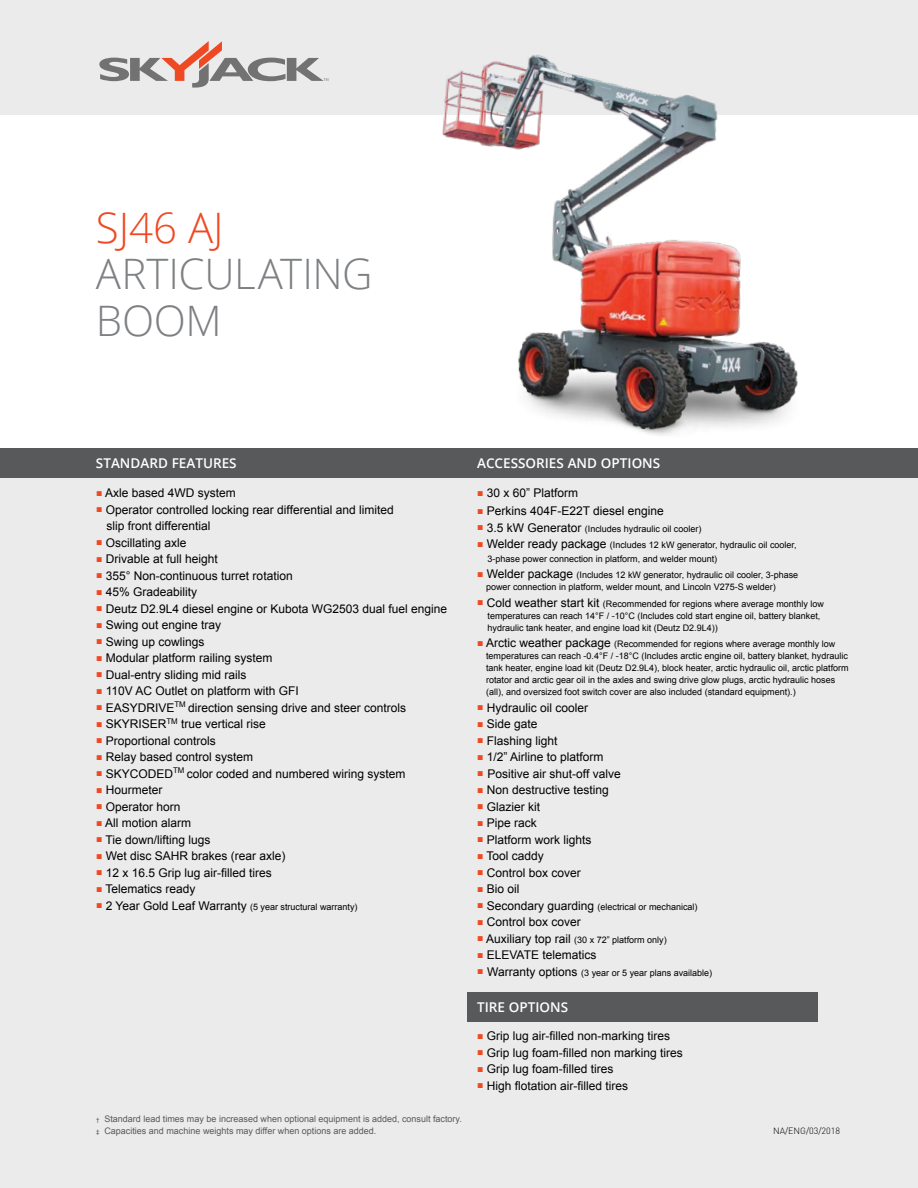
<style>
.page{position:relative;width:918px;height:1188px;background:#fff}
.page>*{position:absolute;margin:0;border:0;box-sizing:border-box;transform-origin:0 0}
.t1{font:300 42px/46.5px "Open Sans";letter-spacing:-.005em;color:#7e8083}
.t2{font:300 42px "Open Sans";color:#ef4923}
.t3{font:600 13.5px "Open Sans";color:#fff}
.t4{font:12px/16.5px "Arial";color:#000}
.t5{font:9px/12px "Arial";color:#000}
.t6{font:9px/12px "Arial";color:#58595b}
.t7{font:300 9px "DIN";color:#000}
.s1{font-size:10.5px;color:#ef4923}
.s2{font-size:12px}
.s3{font-size:6px}
</style>
<div class="page">
<div style="left:0;top:475px;width:918px;height:713px;background:#ebebec"></div>
<div style="left:467px;top:992px;width:351px;height:29px;background:#58595b"></div>
<div style="left:0;top:449px;width:918px;height:29px;background:#58595b"></div>
<div style="left:0;top:0;width:918px;height:114px;background:#ebebec"></div>
<svg style="left:99px;top:41px;width:229px;height:47px"></svg>
<img style="left:381px;top:55px;width:474px;height:394px">
<h1 class="t2" style="left:96px;top:199px;width:129px">SJ46 AJ</h1>
<h1 class="t1" style="left:96px;top:250px;width:278px">ARTICULATING<br>BOOM</h1>
<p class="t3" style="left:96px;top:454px;width:142px">STANDARD FEATURES</p>
<p class="t3" style="left:477px;top:454px;width:185px">ACCESSORIES AND OPTIONS</p>
<p class="t4" style="left:96px;top:485px;width:141px"><span class="s1">■</span> Axle based 4WD system</p>
<p class="t4" style="left:107px;top:501px;width:289px;text-indent:-11px"><span class="s1">■</span> Operator controlled locking rear differential and limited slip front differential</p>
<p class="t4" style="left:96px;top:534px;width:92px"><span class="s1">■</span> Oscillating axle</p>
<p class="t4" style="left:96px;top:551px;width:123px"><span class="s1">■</span> Drivable at full height</p>
<p class="t4" style="left:96px;top:567px;width:198px"><span class="s1">■</span> 355° Non-continuous turret rotation</p>
<p class="t4" style="left:96px;top:584px;width:103px"><span class="s1">■</span> 45% Gradeability</p>
<p class="t4" style="left:96px;top:600px;width:353px"><span class="s1">■</span> Deutz D2.9L4 diesel engine or Kubota WG2503 dual fuel engine</p>
<p class="t4" style="left:96px;top:617px;width:127px"><span class="s1">■</span> Swing out engine tray</p>
<p class="t4" style="left:96px;top:633px;width:110px"><span class="s1">■</span> Swing up cowlings</p>
<p class="t4" style="left:96px;top:650px;width:178px"><span class="s1">■</span> Modular platform railing system</p>
<p class="t4" style="left:96px;top:666px;width:152px"><span class="s1">■</span> Dual-entry sliding mid rails</p>
<p class="t4" style="left:96px;top:683px;width:204px"><span class="s1">■</span> 110V AC Outlet on platform with GFI</p>
<p class="t4" style="left:96px;top:699px;width:312px"><span class="s1">■</span> EASYDRIVE<sup>TM</sup> direction sensing drive and steer controls</p>
<p class="t4" style="left:96px;top:716px;width:171px"><span class="s1">■</span> SKYRISER<sup>TM</sup> true vertical rise</p>
<p class="t4" style="left:96px;top:732px;width:121px"><span class="s1">■</span> Proportional controls</p>
<p class="t4" style="left:96px;top:749px;width:159px"><span class="s1">■</span> Relay based control system</p>
<p class="t4" style="left:96px;top:765px;width:311px"><span class="s1">■</span> SKYCODED<sup>TM</sup> color coded and numbered wiring system</p>
<p class="t4" style="left:96px;top:782px;width:68px"><span class="s1">■</span> Hourmeter</p>
<p class="t4" style="left:96px;top:798px;width:86px"><span class="s1">■</span> Operator horn</p>
<p class="t4" style="left:96px;top:815px;width:97px"><span class="s1">■</span> All motion alarm</p>
<p class="t4" style="left:96px;top:831px;width:116px"><span class="s1">■</span> Tie down/lifting lugs</p>
<p class="t4" style="left:96px;top:848px;width:191px"><span class="s1">■</span> Wet disc SAHR brakes (rear axle)</p>
<p class="t4" style="left:96px;top:864px;width:177px"><span class="s1">■</span> 12 x 16.5 Grip lug air-filled tires</p>
<p class="t4" style="left:96px;top:881px;width:101px"><span class="s1">■</span> Telematics ready</p>
<p class="t5" style="left:96px;top:901px;width:263px"><sup>■</sup> <span class="s2">2 Year Gold Leaf Warranty</span> (5 year structural warranty)</p>
<p class="t6" style="left:96px;top:1113px;width:367px"><span class="s3">†</span> Standard lead times may be increased when optional equipment is added, consult factory. <span class="s3">‡</span> Capacities and machine weights may differ when options are added.</p>
<p class="t4" style="left:477px;top:485px;width:103px"><span class="s1">■</span> 30 x 60” Platform</p>
<p class="t4" style="left:477px;top:503px;width:188px"><span class="s1">■</span> Perkins 404F-E22T diesel engine</p>
<p class="t5" style="left:477px;top:523px;width:226px"><sup>■</sup> <span class="s2">3.5 kW Generator</span> (Includes hydraulic oil cooler)</p>
<p class="t5" style="left:488px;top:538px;width:310px;line-height:13.5px;text-indent:-11px"><sup>■</sup> <span class="s2">Welder ready package</span> (Includes 12 kW generator, hydraulic oil cooler,<br>3-phase power connection in platform, and welder mount)</p>
<p class="t5" style="left:486px;top:569px;width:314px;text-indent:-9px"><sup>■</sup> <span class="s2">Welder package</span> (Includes 12 kW generator, hydraulic oil cooler, 3-phase power connection in platform, welder mount, and Lincoln V275-S welder)</p>
<p class="t5" style="left:488px;top:598px;width:338px;text-indent:-11px"><sup>■</sup> <span class="s2">Cold weather start kit</span> (Recommended for regions where average monthly low temperatures can reach 14°F / -10°C (Includes cold start engine oil, battery blanket, hydraulic tank heater, and engine load kit (Deutz D2.9L4))</p>
<p class="t5" style="left:486px;top:638px;width:364px;text-indent:-9px"><sup>■</sup> <span class="s2">Arctic weather package</span> (Recommended for regions where average monthly low temperatures can reach -0.4°F / -18°C (Includes arctic engine oil, battery blanket, hydraulic tank heater, engine load kit (Deutz D2.9L4), block heater, arctic hydraulic oil, arctic platform rotator and arctic gear oil in the axles and swing drive glow plugs, arctic hydraulic hoses (all), and oversized foot switch cover are also included (standard equipment).)</p>
<p class="t4" style="left:477px;top:699px;width:113px"><span class="s1">■</span> Hydraulic oil cooler</p>
<p class="t4" style="left:477px;top:716px;width:62px"><span class="s1">■</span> Side gate</p>
<p class="t4" style="left:477px;top:732px;width:82px"><span class="s1">■</span> Flashing light</p>
<p class="t4" style="left:477px;top:749px;width:128px"><span class="s1">■</span> 1/2” Airline to platform</p>
<p class="t4" style="left:477px;top:765px;width:145px"><span class="s1">■</span> Positive air shut-off valve</p>
<p class="t4" style="left:477px;top:782px;width:133px"><span class="s1">■</span> Non destructive testing</p>
<p class="t4" style="left:477px;top:798px;width:65px"><span class="s1">■</span> Glazier kit</p>
<p class="t4" style="left:477px;top:815px;width:61px"><span class="s1">■</span> Pipe rack</p>
<p class="t4" style="left:477px;top:831px;width:116px"><span class="s1">■</span> Platform work lights</p>
<p class="t4" style="left:477px;top:848px;width:68px"><span class="s1">■</span> Tool caddy</p>
<p class="t4" style="left:477px;top:864px;width:105px"><span class="s1">■</span> Control box cover</p>
<p class="t4" style="left:477px;top:881px;width:44px"><span class="s1">■</span> Bio oil</p>
<p class="t5" style="left:477px;top:901px;width:222px"><sup>■</sup> <span class="s2">Secondary guarding</span> (electrical or mechanical)</p>
<p class="t4" style="left:477px;top:914px;width:105px"><span class="s1">■</span> Control box cover</p>
<p class="t5" style="left:477px;top:934px;width:191px"><sup>■</sup> <span class="s2">Auxiliary top rail</span> (30 x 72” platform only)</p>
<p class="t4" style="left:477px;top:947px;width:121px"><span class="s1">■</span> ELEVATE telematics</p>
<p class="t5" style="left:477px;top:967px;width:237px"><sup>■</sup> <span class="s2">Warranty options</span> (3 year or 5 year plans available)</p>
<p class="t3" style="left:477px;top:998px;width:93px">TIRE OPTIONS</p>
<p class="t4" style="left:477px;top:1028px;width:195px"><span class="s1">■</span> Grip lug air-filled non-marking tires</p>
<p class="t4" style="left:477px;top:1044px;width:207px"><span class="s1">■</span> Grip lug foam-filled non marking tires</p>
<p class="t4" style="left:477px;top:1061px;width:138px"><span class="s1">■</span> Grip lug foam-filled tires</p>
<p class="t4" style="left:477px;top:1077px;width:153px"><span class="s1">■</span> High flotation air-filled tires</p>
<p class="t7" style="left:773px;top:1125px;width:68px">NA/ENG/03/2018</p>
</div>
